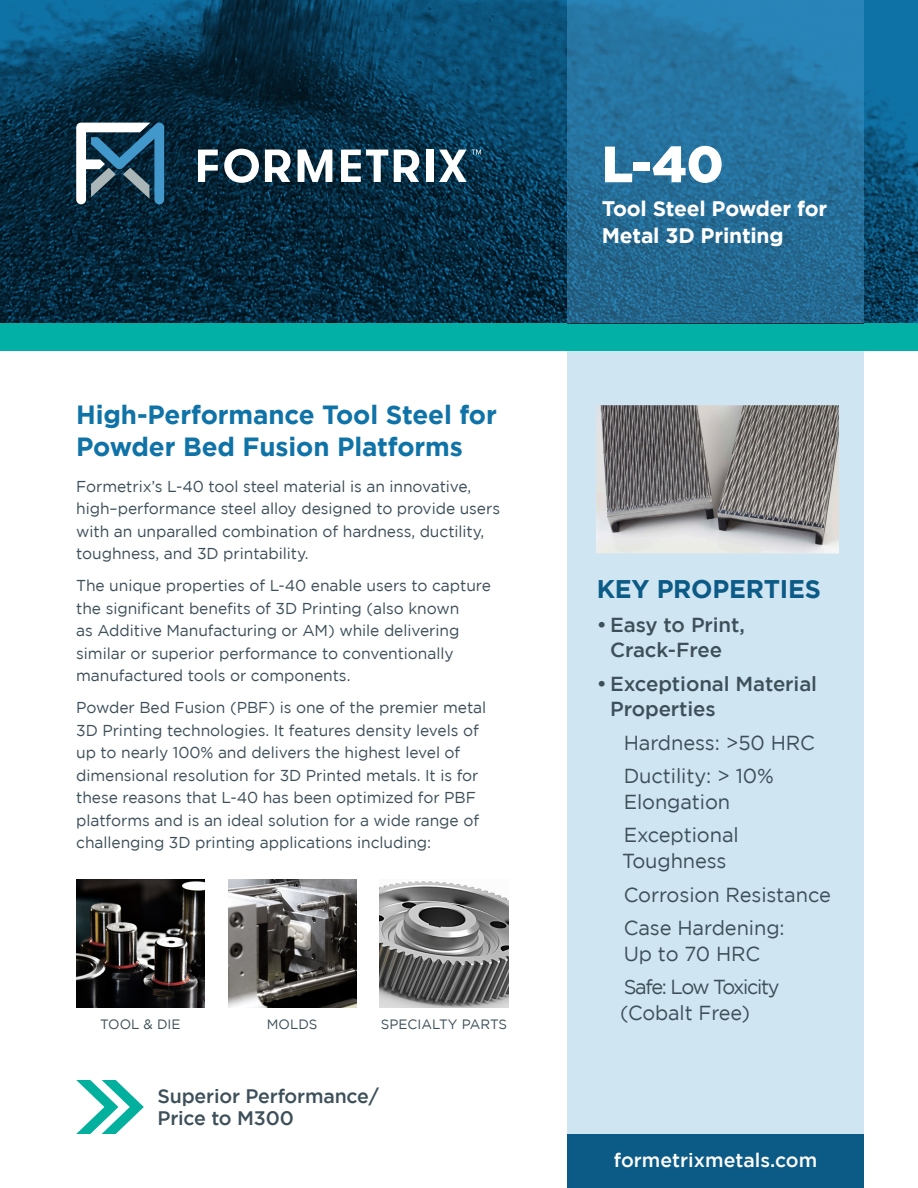
<style>
.page{position:relative;width:918px;height:1188px;background:#fff}
.page>*{position:absolute;margin:0;border:0;box-sizing:border-box;transform-origin:0 0}
.t1{font:900 51px "Gotham";color:#fff}
.t2{font:700 26.25px/31.5px "Gotham";letter-spacing:-.005em;color:#1073a7}
.t3{font:700 25.5px "Gotham";letter-spacing:-.01em;color:#0c5b86}
.t4{font:700 21px/27px "Gotham";letter-spacing:-.01em;color:#fff}
.t5{font:20.25px/25.5px "Gotham";letter-spacing:-.005em;color:#3d4f59}
.t6{font:500 20.25px/25.5px "Gotham";letter-spacing:-.005em;color:#3d4f59;text-align:center}
.t7{font:20.25px/25.5px "Gotham";letter-spacing:-.065em;color:#3d4f59}
.t8{font:500 19.5px/22.5px "Gotham";letter-spacing:-.01em;color:#3d4f59}
.t9{font:500 19.5px "Gotham";color:#fff}
.t10{font:15.75px/22.5px "Gotham";letter-spacing:-.005em;color:#3d4f59}
.t11{font:13.5px "Gotham";color:#3d4f59}
</style>
<div class="page">
<img style="left:0;top:0;width:918px;height:324px">
<div style="left:567px;top:351px;width:297px;height:837px;background:#d0e5f2"></div>
<svg style="left:567px;top:0;width:297px;height:324px;background:#25719c"></svg>
<div style="left:0;top:324px;width:918px;height:27px;background:#03b0a5"></div>
<svg style="left:198px;top:150px;width:20px;height:32px"></svg>
<svg style="left:224px;top:149px;width:35px;height:34px"></svg>
<svg style="left:265px;top:150px;width:26px;height:32px"></svg>
<svg style="left:298px;top:150px;width:34px;height:32px"></svg>
<svg style="left:341px;top:150px;width:47px;height:32px"></svg>
<svg style="left:394px;top:150px;width:25px;height:32px"></svg>
<div style="left:426px;top:150px;width:8px;height:32px;background:#fff"></div>
<svg style="left:76px;top:122px;width:88px;height:82px"></svg>
<svg style="left:439px;top:150px;width:42px;height:32px"></svg>
<div style="left:567px;top:1134px;width:297px;height:54px;background:#0c5b86"></div>
<img style="left:76px;top:879px;width:128px;height:129px">
<img style="left:380px;top:881px;width:128px;height:127px">
<img style="left:228px;top:879px;width:128px;height:129px">
<img style="left:596px;top:405px;width:243px;height:149px">
<svg style="left:76px;top:1080px;width:68px;height:54px"></svg>
<p class="t2" style="left:76px;top:398px;width:422px">High-Performance Tool Steel for<br>Powder Bed Fusion Platforms</p>
<p class="t10" style="left:76px;top:475px;width:425px">Formetrix’s L-40 tool steel material is an innovative, high–performance steel alloy designed to provide users with an unparalled combination of hardness, ductility, toughness, and 3D printability.</p>
<p class="t10" style="left:76px;top:574px;width:416px">The unique properties of L-40 enable users to capture the significant benefits of 3D Printing (also known<br>as Additive Manufacturing or AM) while delivering similar or superior performance to conventionally manufactured tools or components.</p>
<p class="t10" style="left:76px;top:696px;width:412px">Powder Bed Fusion (PBF) is one of the premier metal 3D Printing technologies. It features density levels of up to nearly 100% and delivers the highest level of dimensional resolution for 3D Printed metals. It is for these reasons that L-40 has been optimized for PBF platforms and is an ideal solution for a wide range of challenging 3D printing applications including:</p>
<p class="t11" style="left:100px;top:1017px;width:82px">TOOL &amp; DIE</p>
<p class="t11" style="left:267px;top:1017px;width:52px">MOLDS</p>
<p class="t11" style="left:381px;top:1017px;width:128px">SPECIALTY PARTS</p>
<p class="t8" style="left:158px;top:1084px;width:223px">Superior Performance/<br>Price to M300</p>
<p class="t1" style="left:602px;top:129px;width:123px">L-40</p>
<p class="t4" style="left:602px;top:195px;width:227px">Tool Steel Powder for<br>Metal 3D Printing</p>
<p class="t3" style="left:597px;top:574px;width:226px">KEY PROPERTIES</p>
<p class="t6" style="left:597px;top:611px;width:150px">• Easy to Print,<br>Crack-Free</p>
<p class="t6" style="left:610px;top:670px;width:208px;text-align:left;text-indent:-13px">• Exceptional Material<br>Properties</p>
<p class="t5" style="left:624px;top:729px;width:193px">Hardness: &gt;50 HRC</p>
<p class="t5" style="left:624px;top:763px;width:152px">Ductility: &gt; 10%<br>Elongation</p>
<p class="t5" style="left:622px;top:822px;width:118px">Exceptional<br>Toughness</p>
<p class="t5" style="left:624px;top:881px;width:209px">Corrosion Resistance</p>
<p class="t5" style="left:624px;top:915px;width:162px">Case Hardening:<br>Up to 70 HRC</p>
<p class="t7" style="left:620px;top:974px;width:161px">Safe: Low Toxicity (Cobalt Free)</p>
<p class="t9" style="left:614px;top:1149px;width:205px">formetrixmetals.com</p>
</div>
